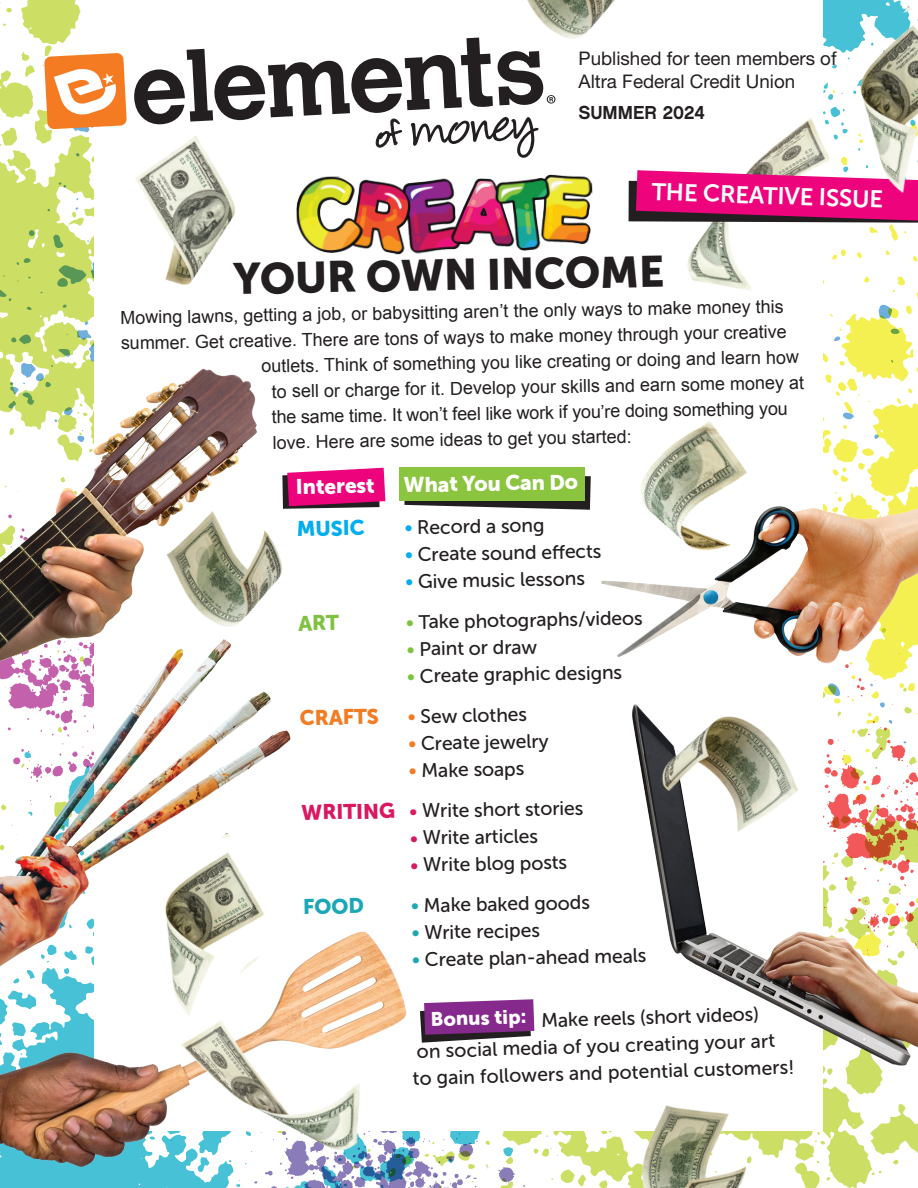
<style>
.page{position:relative;width:918px;height:1188px;background:#fff}
.page>*{position:absolute;margin:0;border:0;box-sizing:border-box;transform-origin:0 0}
.t1{font:43.5px "Museo Sans 900";color:#231f20}
.t2{font:24px "Museo Sans 700";color:#fff}
.t3{font:21px "Museo Sans 900";color:#fff}
.t4{font:21px "Museo Sans 900";color:#f37b21}
.t5{font:21px "Museo Sans 900";color:#00aeef}
.t6{font:21px "Museo Sans 900";color:#1ba7b6}
.t7{font:19.5px/26.8px "Museo Sans 500";color:#231f20}
.t8{font:18.75px/22.5px "Helvetica Neue";color:#231f20}
.t9{font:18.75px "Chalet New York Nineteen Sixty";color:#231f20}
.t10{font:18px "Arial";color:#231f20}
.s1{color:#00aeef}
.s2{color:#7fc241}
.s3{color:#f37b21}
.s4{font-family:"Museo Sans 900";font-size:21px;color:#d91861}
.s5{color:#d91861}
.s6{color:#1ba7b6}
</style>
<div class="page">
<svg style="left:0;top:0;width:94px;height:346px;fill:#ccdf64"></svg>
<svg style="left:824px;top:0;width:94px;height:262px"></svg>
<img style="left:0;top:346px;width:918px;height:842px">
<svg style="left:44px;top:53px;width:83px;height:76px"></svg>
<svg style="left:134px;top:38px;width:421px;height:120px"></svg>
<img style="left:296px;top:174px;width:297px;height:81px">
<img style="left:112px;top:833px;width:192px;height:188px">
<img style="left:153px;top:488px;width:153px;height:156px">
<img style="left:170px;top:1011px;width:224px;height:177px">
<img style="left:619px;top:400px;width:159px;height:171px">
<img style="left:640px;top:688px;width:177px;height:153px">
<img style="left:630px;top:1089px;width:136px;height:99px">
<img style="left:126px;top:112px;width:137px;height:173px">
<img style="left:524px;top:0;width:91px;height:57px">
<svg style="left:404px;top:471px;width:187px;height:39px"></svg>
<svg style="left:282px;top:468px;width:103px;height:41px"></svg>
<div style="left:399px;top:467px;width:186px;height:34px;background:#8bc540"></div>
<svg style="left:420px;top:999px;width:114px;height:44px"></svg>
<img style="left:687px;top:117px;width:151px;height:200px">
<svg style="left:629px;top:170px;width:289px;height:53px"></svg>
<img style="left:814px;top:6px;width:104px;height:192px">
<svg style="left:298px;top:615px;width:41px;height:16px"></svg>
<p class="t8" style="left:579px;top:47px;width:260px">Published for teen members of<br>Altra Federal Credit Union</p>
<p class="t9" style="left:579px;top:102px;width:128px">SUMMER 2024</p>
<p class="t2" style="left:652px;top:178px;width:233px;rotate:2deg">THE CREATIVE ISSUE</p>
<h1 class="t1" style="left:233px;top:254px;width:433px;rotate:-1deg">YOUR OWN INCOME</h1>
<p class="t10" style="left:120px;top:306px;width:665px;rotate:-1deg">Mowing lawns, getting a job, or babysitting aren’t the only ways to make money this</p>
<p class="t10" style="left:121px;top:331px;width:667px;rotate:-1deg">summer. Get creative. There are tons of ways to make money through your creative</p>
<p class="t10" style="left:261px;top:354px;width:539px;rotate:-1deg">outlets. Think of something you like creating or doing and learn how</p>
<p class="t10" style="left:272px;top:380px;width:534px;rotate:-1deg">to sell or charge for it. Develop your skills and earn some money at</p>
<p class="t10" style="left:272px;top:405px;width:518px;rotate:-1deg">the same time. It won’t feel like work if you’re doing something you</p>
<p class="t10" style="left:273px;top:431px;width:361px;rotate:-1deg">love. Here are some ideas to get you started:</p>
<p class="t3" style="left:296px;top:475px;width:81px;rotate:-1deg">Interest</p>
<p class="t3" style="left:404px;top:473px;width:176px;rotate:-1deg">What You Can Do</p>
<p class="t5" style="left:296px;top:517px;width:70px;rotate:-1deg">MUSIC</p>
<p class="t7" style="left:404px;top:514px;width:142px;rotate:-1deg"><span class="s1">•</span> Record a song</p>
<p class="t7" style="left:405px;top:541px;width:198px;rotate:-1deg"><span class="s1">•</span> Create sound eff ects</p>
<p class="t7" style="left:405px;top:568px;width:181px;rotate:-1deg"><span class="s1">•</span> Give music lessons</p>
<p class="t7" style="left:406px;top:609px;width:238px;rotate:-1deg"><span class="s2">•</span> Take photographs/videos</p>
<p class="t7" style="left:406px;top:636px;width:132px;rotate:-1deg"><span class="s2">•</span> Paint or draw</p>
<p class="t7" style="left:407px;top:663px;width:217px;rotate:-1deg"><span class="s2">•</span> Create graphic designs</p>
<p class="t4" style="left:300px;top:706px;width:81px;rotate:-1deg">CRAFTS</p>
<p class="t7" style="left:408px;top:703px;width:121px;rotate:-1deg"><span class="s3">•</span> Sew clothes</p>
<p class="t7" style="left:408px;top:730px;width:142px;rotate:-1deg"><span class="s3">•</span> Create jewelry</p>
<p class="t7" style="left:300px;top:752px;width:283px;line-height:40.5px;text-indent:108px;rotate:-1deg"><span class="s3">•</span> Make soaps<br><span class="s4">WRITING</span> <span class="s5">•</span> Write short stories</p>
<p class="t7" style="left:410px;top:825px;width:130px;rotate:-1deg"><span class="s5">•</span> Write articles</p>
<p class="t7" style="left:410px;top:852px;width:158px;rotate:-1deg"><span class="s5">•</span> Write blog posts</p>
<p class="t6" style="left:303px;top:895px;width:62px;rotate:-1deg">FOOD</p>
<p class="t7" style="left:411px;top:892px;width:180px;rotate:-1deg"><span class="s6">•</span> Make baked goods</p>
<p class="t7" style="left:411px;top:919px;width:130px;rotate:-1deg"><span class="s6">•</span> Write recipes</p>
<p class="t7" style="left:412px;top:946px;width:236px;rotate:-1deg"><span class="s6">•</span> Create plan-ahead meals</p>
<p class="t7" style="left:410px;top:1012px;width:384px;text-indent:20px;rotate:-2deg"><sup>Bonus</sup> <sup>tip:</sup> Make reels (short videos)<br>on social media of you creating your art to gain followers and potential customers!</p>
</div>
